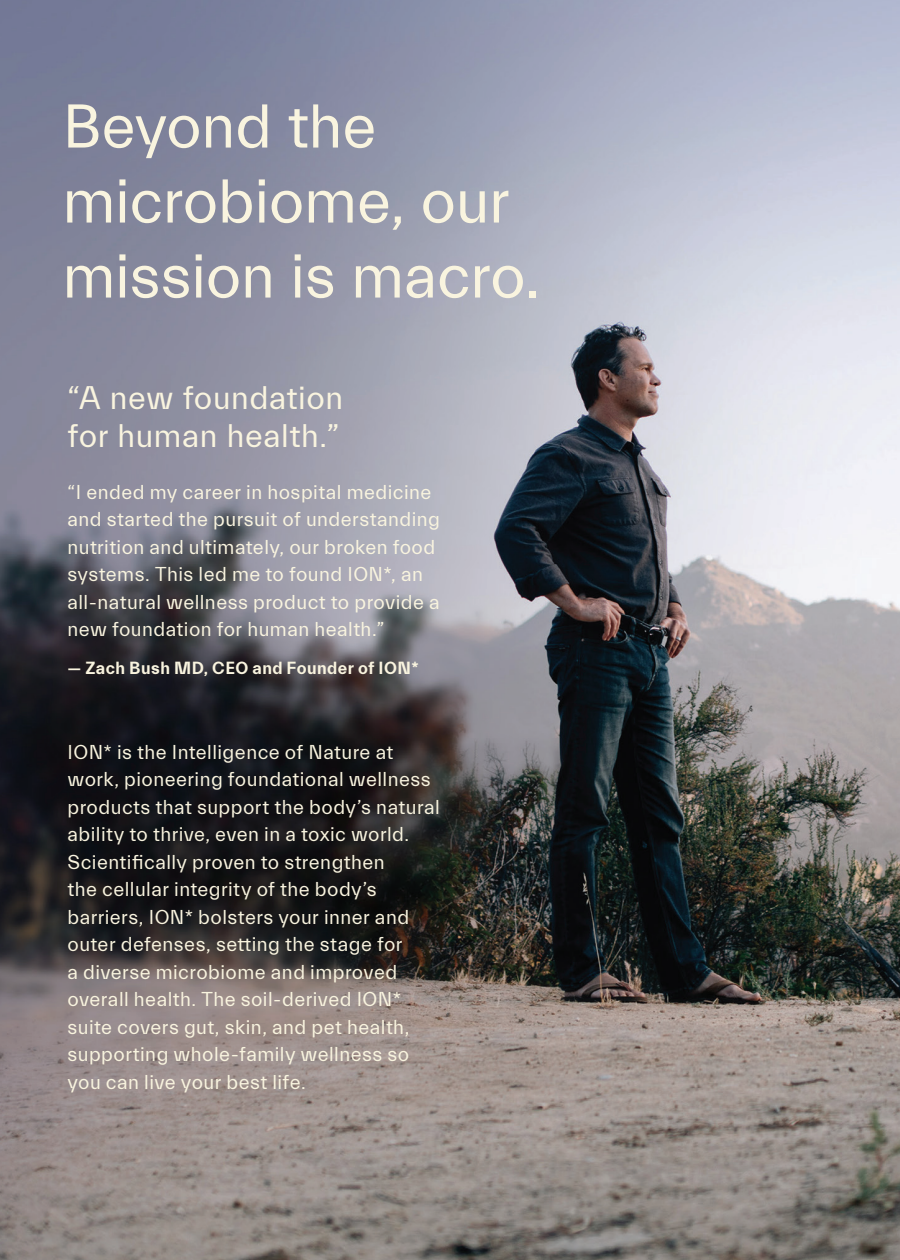
<style>
.page{position:relative;width:900px;height:1260px;background:#fff}
.page>*{position:absolute;margin:0;border:0;box-sizing:border-box;transform-origin:0 0}
.t1{font:62.5px/75px "Everett";letter-spacing:-.005em;color:#f9f4df}
.t2{font:32.5px/37.5px "Everett";letter-spacing:.015em;color:#f9f4df}
.t3{font:20px/27.5px "Everett";letter-spacing:.02em;color:#f9f4df}
.t4{font:700 17.5px "Everett";letter-spacing:.025em;color:#f9f4df}
</style>
<div class="page">
<img style="left:0;top:0;width:900px;height:1260px">
<h1 class="t1" style="left:62px;top:90px;width:478px">Beyond the microbiome, our mission is macro.</h1>
<h2 class="t2" style="left:68px;top:380px;width:277px">“A new foundation for human health.”</h2>
<p class="t3" style="left:68px;top:479px;width:374px">“I ended my career in hospital medicine and started the pursuit of understanding nutrition and ultimately, our broken food systems. This led me to found ION*, an all-natural wellness product to provide a new foundation for human health.”</p>
<p class="t4" style="left:68px;top:658px;width:353px">— Zach Bush MD, CEO and Founder of ION*</p>
<p class="t3" style="left:68px;top:739px;width:374px">ION* is the Intelligence of Nature at work, pioneering foundational wellness products that support the body’s natural ability to thrive, even in a toxic world.<br>Scientifically proven to strengthen<br>the cellular integrity of the body’s barriers, ION* bolsters your inner and outer defenses, setting the stage for<br>a diverse microbiome and improved overall health. The soil-derived ION* suite covers gut, skin, and pet health, supporting whole-family wellness so you can live your best life.</p>
</div>
